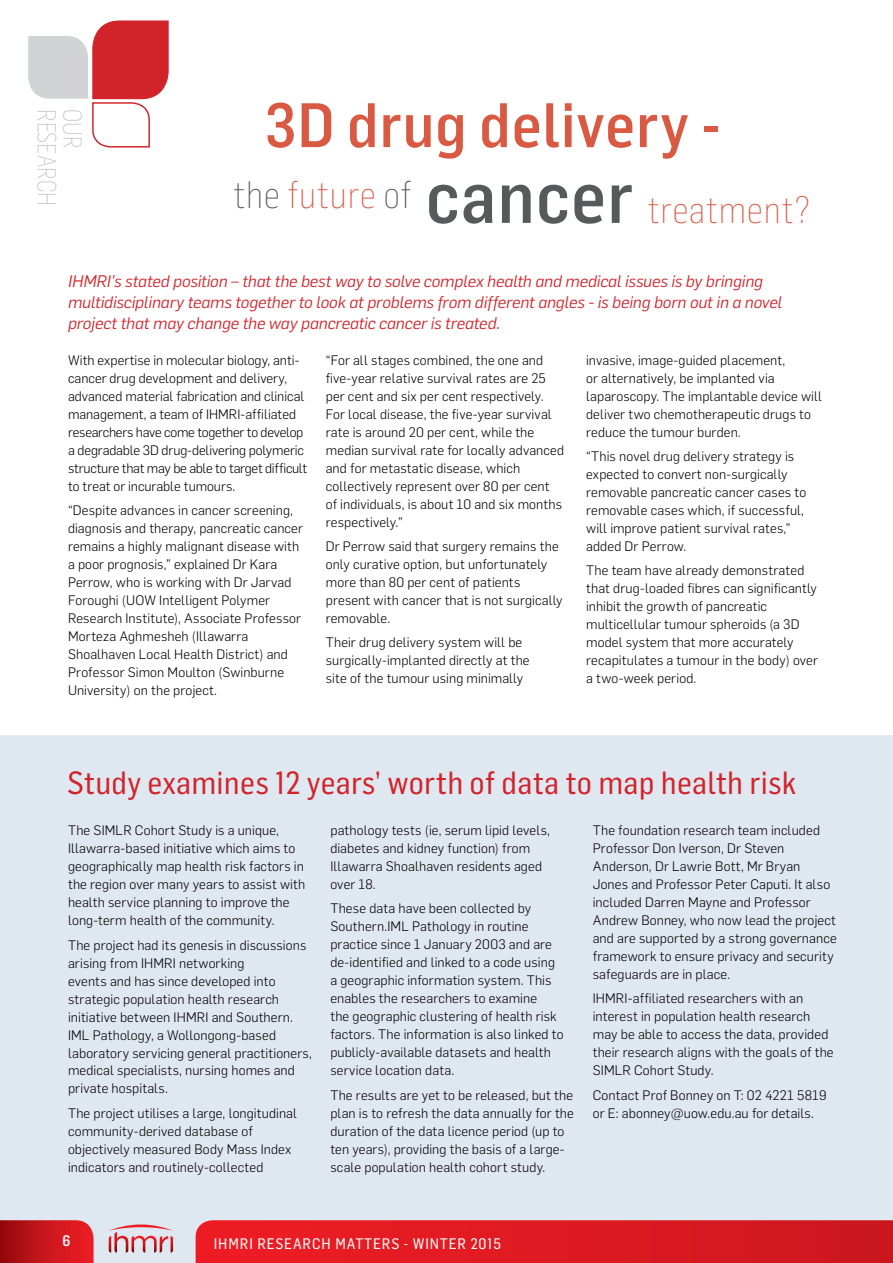
<style>
.page{position:relative;width:893px;height:1263px;background:#fff}
.page>*{position:absolute;margin:0;border:0;box-sizing:border-box;transform-origin:0 0}
.t1{font:500 61.5px "Flama Semicondensed";letter-spacing:.01em;color:#d95943}
.t2{font:200 37.5px "Flama Semicondensed";letter-spacing:.01em;color:#d95943}
.t3{font:31.5px "Flama Semicondensed Basic";letter-spacing:.01em;color:#d2232a}
.t4{font:200 25.65px "Flama Semicondensed";color:#bcbec0;scale:.91 1}
.t5{font:italic 16.5px/21px "Flama";letter-spacing:-.005em;color:#d2232a}
.t6{font:15px "Flama Semicondensed Basic";letter-spacing:.06em;color:#fff}
.t7{font:500 15px "Flama Semicondensed";color:#fff}
.t8{font:300 13.5px/18px "Flama";letter-spacing:.01em;color:#000}
.s1{font-weight:500;font-size:72px;color:#58595b}
</style>
<div class="page">
<div style="left:0;top:736px;width:893px;height:527px;background:#dfe8f1"></div>
<svg style="left:196px;top:1220px;width:697px;height:43px;background:#dd1b23"></svg>
<svg style="left:0;top:1220px;width:94px;height:43px;background:#c51a20"></svg>
<svg style="left:109px;top:1224px;width:64px;height:28px"></svg>
<svg style="left:28px;top:20px;width:141px;height:128px"></svg>
<h3 class="t4" style="left:63px;top:109px;width:108px;rotate:90deg">RESEARCH</h3>
<h3 class="t4" style="left:89px;top:109px;width:44px;rotate:90deg">OUR</h3>
<h1 class="t1" style="left:265px;top:85px;width:457px">3D drug delivery -</h1>
<h2 class="t2" style="left:233px;top:186px;width:579px"><sup>the</sup> future <sup>of</sup> <span class="s1">cancer</span> treatment?</h2>
<p class="t5" style="left:68px;top:270px;width:716px">IHMRI’s stated position – that the best way to solve complex health and medical issues is by bringing multidisciplinary teams together to look at problems from different angles - is being born out in a novel project that may change the way pancreatic cancer is treated.</p>
<p class="t8" style="left:68px;top:350px;width:241px">With expertise in molecular biology, anti&shy;cancer drug development and delivery, advanced material fabrication and clinical management, a team of IHMRI-affiliated researchers have come together to develop a degradable 3D drug-delivering polymeric structure that may be able to target difficult to treat or incurable tumours.</p>
<p class="t8" style="left:68px;top:501px;width:236px">“Despite advances in cancer screening, diagnosis and therapy, pancreatic cancer remains a highly malignant disease with a poor prognosis,” explained Dr Kara Perrow, who is working with Dr Jarvad Foroughi (UOW Intelligent Polymer Research Institute), Associate Professor Morteza Aghmesheh (Illawarra Shoalhaven Local Health District) and Professor Simon Moulton (Swinburne University) on the project.</p>
<p class="t8" style="left:326px;top:350px;width:240px">“For all stages combined, the one and five-year relative survival rates are 25 per cent and six per cent respectively.<br>For local disease, the five-year survival rate is around 20 per cent, while the median survival rate for locally advanced and for metastatic disease, which collectively represent over 80 per cent of individuals, is about 10 and six months respectively.”</p>
<p class="t8" style="left:326px;top:536px;width:238px">Dr Perrow said that surgery remains the only curative option, but unfortunately more than 80 per cent of patients present with cancer that is not surgically removable.</p>
<p class="t8" style="left:326px;top:633px;width:205px">Their drug delivery system will be surgically-implanted directly at the site of the tumour using minimally</p>
<p class="t8" style="left:586px;top:350px;width:237px">invasive, image-guided placement,<br>or alternatively, be implanted via laparoscopy. The implantable device will deliver two chemotherapeutic drugs to reduce the tumour burden.</p>
<p class="t8" style="left:586px;top:446px;width:222px">“This novel drug delivery strategy is expected to convert non-surgically removable pancreatic cancer cases to removable cases which, if successful, will improve patient survival rates,” added Dr Perrow.</p>
<p class="t8" style="left:586px;top:561px;width:233px">The team have already demonstrated that drug-loaded fibres can significantly inhibit the growth of pancreatic multicellular tumour spheroids (a 3D model system that more accurately recapitulates a tumour in the body) over a two-week period.</p>
<h3 class="t3" style="left:67px;top:762px;width:731px">Study examines 12 years’ worth of data to map health risk</h3>
<p class="t8" style="left:68px;top:821px;width:239px">The SIMLR Cohort Study is a unique, Illawarra-based initiative which aims to geographically map health risk factors in the region over many years to assist with health service planning to improve the long-term health of the community.</p>
<p class="t8" style="left:68px;top:935px;width:245px">The project had its genesis in discussions arising from IHMRI networking<br>events and has since developed into strategic population health research initiative between IHMRI and Southern.<br>IML Pathology, a Wollongong-based laboratory servicing general practitioners, medical specialists, nursing homes and private hospitals.</p>
<p class="t8" style="left:68px;top:1103px;width:230px">The project utilises a large, longitudinal community-derived database of objectively measured Body Mass Index indicators and routinely-collected</p>
<p class="t8" style="left:330px;top:820px;width:221px">pathology tests (ie, serum lipid levels, diabetes and kidney function) from<br>Illawarra Shoalhaven residents aged over 18.</p>
<p class="t8" style="left:330px;top:899px;width:235px">These data have been collected by Southern.IML Pathology in routine practice since 1 January 2003 and are de-identified and linked to a code using a geographic information system. This enables the researchers to examine<br>the geographic clustering of health risk factors. The information is also linked to publicly-available datasets and health service location data.</p>
<p class="t8" style="left:330px;top:1085px;width:245px">The results are yet to be released, but the plan is to refresh the data annually for the duration of the data licence period (up to ten years), providing the basis of a large&shy;scale population health cohort study.</p>
<p class="t8" style="left:593px;top:820px;width:246px">The foundation research team included Professor Don Iverson, Dr Steven Anderson, Dr Lawrie Bott, Mr Bryan Jones and Professor Peter Caputi. It also included Darren Mayne and Professor Andrew Bonney, who now lead the project and are supported by a strong governance framework to ensure privacy and security safeguards are in place.</p>
<p class="t8" style="left:593px;top:989px;width:242px">IHMRI-affiliated researchers with an interest in population health research may be able to access the data, provided their research aligns with the goals of the SIMLR Cohort Study.</p>
<p class="t8" style="left:593px;top:1085px;width:235px">Contact Prof Bonney on T: 02 4221 5819 or E: abonney@uow.edu.au for details.</p>
<p class="t7" style="left:62px;top:1231px;width:10px">6</p>
<p class="t6" style="left:214px;top:1233px;width:289px">IHMRI RESEARCH MATTERS - WINTER 2015</p>
</div>
